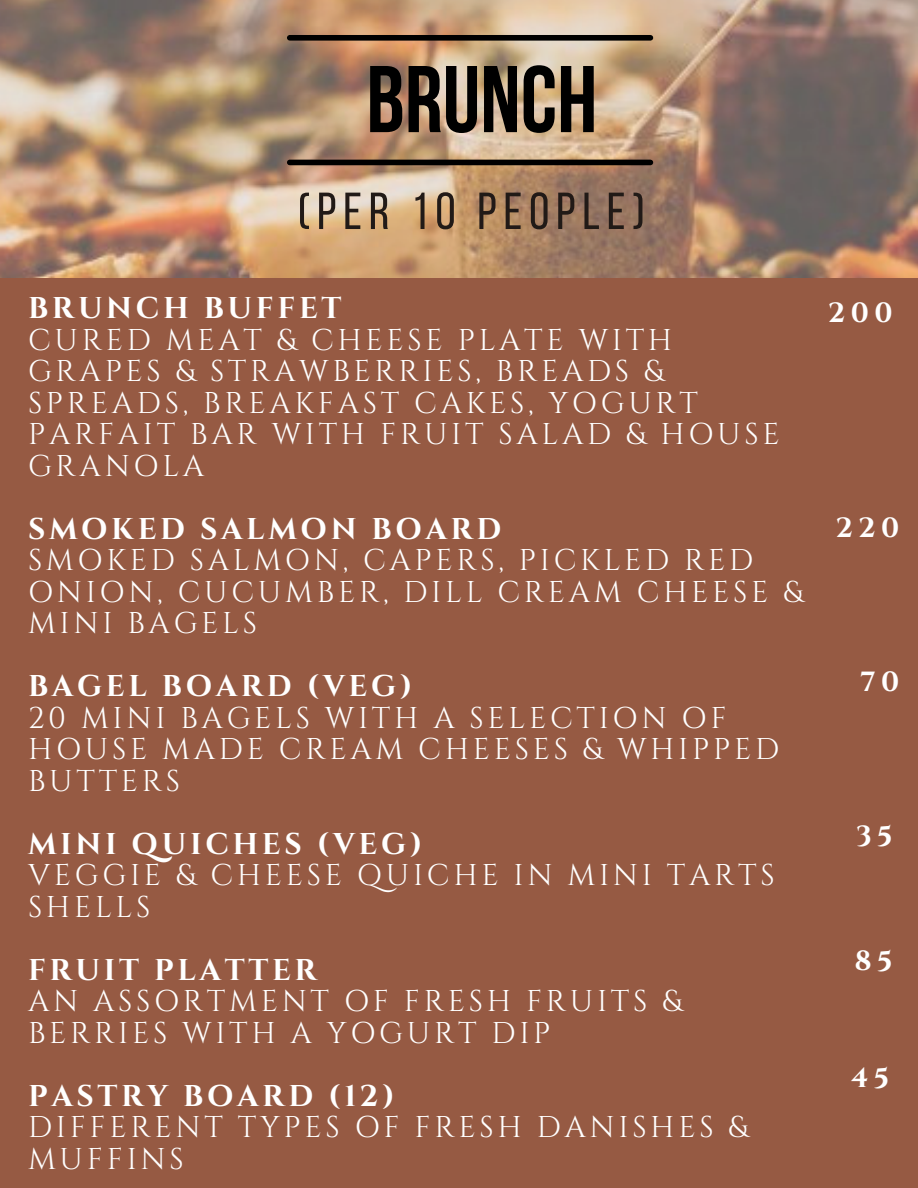
<style>
.page{position:relative;width:918px;height:1188px;background:#fff}
.page>*{position:absolute;margin:0;border:0;box-sizing:border-box;transform-origin:0 0}
.t1{font:700 94.5px "Bebas Neue";color:#000}
.t2{font:52.05px "Bebas Neue";letter-spacing:.13em;color:#211a17}
.t3{font:30px/31.5px "Cinzel";letter-spacing:.125em;color:#fff}
.t4{font:700 30px "Cinzel";letter-spacing:.125em;color:#fff}
.t5{font:700 27.75px "Cinzel";letter-spacing:.2em;color:#fff}
</style>
<div class="page">
<img style="left:0;top:0;width:918px;height:278px">
<div style="left:0;top:278px;width:918px;height:910px;background:#965a43"></div>
<div style="left:290px;top:35px;width:360px;height:6px;background:#000"></div>
<div style="left:290px;top:160px;width:360px;height:5px;background:#000"></div>
<h3 class="t1" style="left:366px;top:61px;width:233px">BRUNCH</h3>
<p class="t2" style="left:298px;top:190px;width:349px">(PER 10 PEOPLE)</p>
<h1 class="t4" style="left:28px;top:289px;width:315px">BRUNCH BUFFET</h1>
<h2 class="t3" style="left:28px;top:325px;width:753px">CURED MEAT &amp; CHEESE PLATE WITH<br>GRAPES &amp; STRAWBERRIES, BREADS &amp;<br>SPREADS, BREAKFAST CAKES, YOGURT<br>PARFAIT BAR WITH FRUIT SALAD &amp; HOUSE<br>GRANOLA</h2>
<p class="t4" style="left:28px;top:510px;width:475px">SMOKED SALMON BOARD</p>
<p class="t3" style="left:28px;top:546px;width:776px">SMOKED SALMON, CAPERS, PICKLED RED<br>ONION, CUCUMBER, DILL CREAM CHEESE &amp;<br>MINI BAGELS</p>
<p class="t4" style="left:28px;top:667px;width:386px">BAGEL BOARD (VEG)</p>
<p class="t3" style="left:28px;top:703px;width:753px">20 MINI BAGELS WITH A SELECTION OF<br>HOUSE MADE CREAM CHEESES &amp; WHIPPED<br>BUTTERS</p>
<p class="t4" style="left:28px;top:825px;width:396px">MINI QUICHES (VEG)</p>
<p class="t3" style="left:28px;top:861px;width:748px">VEGGIE &amp; CHEESE QUICHE IN MINI TARTS<br>SHELLS</p>
<p class="t4" style="left:28px;top:951px;width:291px">FRUIT PLATTER</p>
<p class="t3" style="left:28px;top:987px;width:655px">AN ASSORTMENT OF FRESH FRUITS &amp;<br>BERRIES WITH A YOGURT DIP</p>
<p class="t4" style="left:28px;top:1077px;width:368px">PASTRY BOARD (12)</p>
<p class="t3" style="left:28px;top:1113px;width:721px">DIFFERENT TYPES OF FRESH DANISHES &amp;<br>MUFFINS</p>
<p class="t5" style="left:828px;top:295px;width:66px">200</p>
<p class="t5" style="left:836px;top:510px;width:65px">220</p>
<h3 class="t5" style="left:861px;top:664px;width:40px">70</h3>
<p class="t5" style="left:856px;top:818px;width:38px">35</p>
<p class="t5" style="left:855px;top:943px;width:39px">85</p>
<p class="t5" style="left:851px;top:1060px;width:40px">45</p>
</div>
